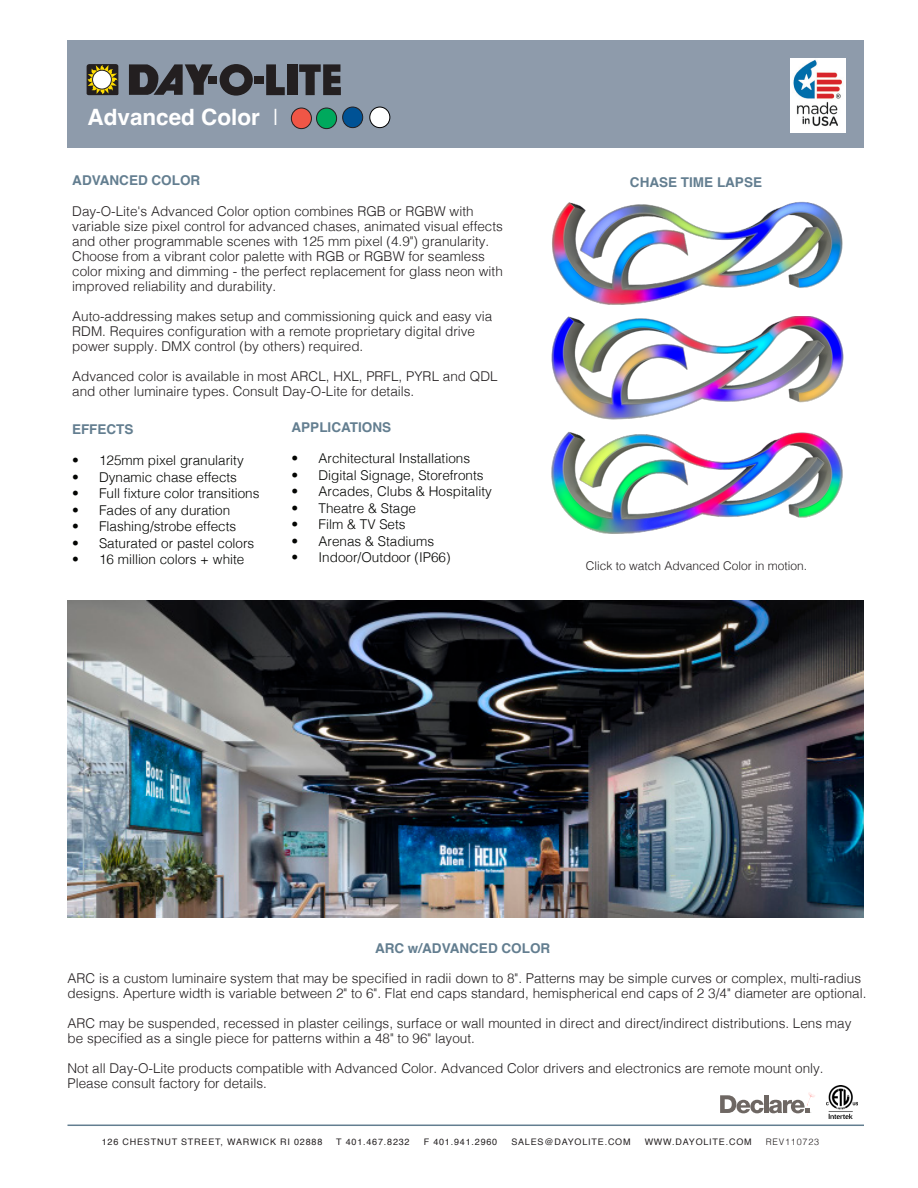
<style>
.page{position:relative;width:918px;height:1188px;background:#fff}
.page>*{position:absolute;margin:0;border:0;box-sizing:border-box;transform-origin:0 0}
.product_name{font:700 22.5px "Helvetica";color:#fff}
.t1{font:300 13.5px/15px "Helvetica";color:#231f20}
.t2{font:300 13.5px "Helvetica";color:#040503}
.t3{font:700 13.5px "Helvetica";color:#637e90}
.t4{font:300 12px "Helvetica";color:#231f20}
.t5{font:9px "Helvetica";letter-spacing:.09em;color:#231f20}
.t6{font:300 9px "Helvetica";letter-spacing:.09em;color:#231f20}
.t7{font:300 3px "Gotham";color:#54534a}
.s1{font-weight:300}
</style>
<div class="page">
<div style="left:68px;top:40px;width:796px;height:108px;background:#8e9bab"></div>
<hr style="left:68px;top:1125px;width:796px;height:1px;background:#637e90">
<svg style="left:87px;top:64px;width:31px;height:32px"></svg>
<div style="left:93px;top:70px;width:18px;height:19px;background:#fff;border-radius:50%"></div>
<div style="left:92px;top:70px;width:20px;height:19px;border:1px solid #231f20;border-radius:50%"></div>
<svg style="left:129px;top:64px;width:84px;height:31px"></svg>
<div style="left:209px;top:77px;width:8px;height:7px;background:#231f20"></div>
<svg style="left:220px;top:64px;width:33px;height:32px"></svg>
<div style="left:255px;top:76px;width:9px;height:8px;background:#231f20"></div>
<svg style="left:266px;top:64px;width:19px;height:31px"></svg>
<div style="left:287px;top:64px;width:10px;height:31px;background:#231f20"></div>
<svg style="left:299px;top:64px;width:42px;height:31px"></svg>
<img style="left:790px;top:58px;width:56px;height:74px">
<div style="left:370px;top:107px;width:20px;height:21px;background:#fff;border-radius:50%"></div>
<div style="left:369px;top:107px;width:21px;height:21px;border:1px solid #000;border-radius:50%"></div>
<div style="left:291px;top:108px;width:20px;height:21px;background:#f05646;border-radius:50%"></div>
<div style="left:291px;top:108px;width:21px;height:21px;border:1px solid #231f20;border-radius:50%"></div>
<div style="left:317px;top:108px;width:20px;height:21px;background:#00a95d;border-radius:50%"></div>
<div style="left:316px;top:108px;width:21px;height:21px;border:1px solid #231f20;border-radius:50%"></div>
<div style="left:343px;top:107px;width:20px;height:21px;background:#005295;border-radius:50%"></div>
<div style="left:342px;top:107px;width:21px;height:21px;border:1px solid #231f20;border-radius:50%"></div>
<img style="left:552px;top:201px;width:291px;height:103px">
<img style="left:551px;top:316px;width:293px;height:104px">
<img style="left:551px;top:432px;width:292px;height:102px">
<img style="left:826px;top:1085px;width:32px;height:33px">
<img style="left:68px;top:600px;width:796px;height:318px">
<svg style="left:720px;top:1092px;width:95px;height:21px"></svg>
<p class="product_name" style="left:88px;top:103px;width:193px">Advanced Color <span class="s1">I</span></p>
<p class="t3" style="left:72px;top:172px;width:130px">ADVANCED COLOR</p>
<p class="t1" style="left:72px;top:203px;width:432px">Day-O-Lite's Advanced Color option combines RGB or RGBW with variable size pixel control for advanced chases, animated visual effects and other programmable scenes with 125 mm pixel (4.9") granularity.</p>
<p class="t1" style="left:72px;top:248px;width:432px">Choose from a vibrant color palette with RGB or RGBW for seamless color mixing and dimming - the perfect replacement for glass neon with improved reliability and durability.</p>
<p class="t1" style="left:72px;top:308px;width:422px">Auto-addressing makes setup and commissioning quick and easy via<br>RDM. Requires configuration with a remote proprietary digital drive power supply. DMX control (by others) required.</p>
<p class="t1" style="left:72px;top:368px;width:427px">Advanced color is available in most ARCL, HXL, PRFL, PYRL and QDL and other luminaire types. Consult Day-O-Lite for details.</p>
<p class="t3" style="left:292px;top:419px;width:101px">APPLICATIONS</p>
<p class="t2" style="left:292px;top:447px;width:180px">• Architectural Installations</p>
<p class="t2" style="left:292px;top:463px;width:194px">• Digital Signage, Storefronts</p>
<p class="t2" style="left:292px;top:480px;width:202px">• Arcades, Clubs &amp; Hospitality</p>
<p class="t2" style="left:292px;top:496px;width:126px">• Theatre &amp; Stage</p>
<p class="t2" style="left:292px;top:513px;width:116px">• Film &amp; TV Sets</p>
<p class="t2" style="left:292px;top:529px;width:144px">• Arenas &amp; Stadiums</p>
<p class="t2" style="left:292px;top:546px;width:161px">• Indoor/Outdoor (IP66)</p>
<p class="t3" style="left:72px;top:421px;width:63px">EFFECTS</p>
<p class="t2" style="left:72px;top:449px;width:173px">• 125mm pixel granularity</p>
<p class="t2" style="left:72px;top:465px;width:167px">• Dynamic chase effects</p>
<p class="t2" style="left:72px;top:482px;width:189px">• Full fixture color transitions</p>
<p class="t2" style="left:72px;top:498px;width:160px">• Fades of any duration</p>
<p class="t2" style="left:72px;top:515px;width:166px">• Flashing/strobe effects</p>
<p class="t2" style="left:72px;top:531px;width:184px">• Saturated or pastel colors</p>
<p class="t2" style="left:72px;top:548px;width:174px">• 16 million colors + white</p>
<p class="t3" style="left:630px;top:174px;width:134px">CHASE TIME LAPSE</p>
<p class="t4" style="left:586px;top:555px;width:223px">Click to watch Advanced Color in motion.</p>
<p class="t3" style="left:375px;top:940px;width:177px">ARC w/ADVANCED COLOR</p>
<p class="t1" style="left:68px;top:970px;width:801px">ARC is a custom luminaire system that may be specified in radii down to 8". Patterns may be simple curves or complex, multi-radius designs. Aperture width is variable between 2" to 6". Flat end caps standard, hemispherical end caps of 2 3/4" diameter are optional.</p>
<p class="t1" style="left:68px;top:1015px;width:785px">ARC may be suspended, recessed in plaster ceilings, surface or wall mounted in direct and direct/indirect distributions. Lens may be specified as a single piece for patterns within a 48" to 96" layout.</p>
<p class="t1" style="left:68px;top:1060px;width:758px">Not all Day-O-Lite products compatible with Advanced Color. Advanced Color drivers and electronics are remote mount only.<br>Please consult factory for details.</p>
<p class="t7" style="left:810px;top:1111px;width:3px">®</p>
<p class="t5" style="left:102px;top:1135px;width:222px">126 CHESTNUT STREET, WARWICK RI 02888</p>
<p class="t5" style="left:336px;top:1135px;width:75px">T 401.467.8232</p>
<p class="t5" style="left:424px;top:1135px;width:75px">F 401.941.2960</p>
<p class="t5" style="left:511px;top:1135px;width:121px">SALES@DAYOLITE.COM</p>
<p class="t5" style="left:645px;top:1135px;width:108px">WWW.DAYOLITE.COM</p>
<p class="t6" style="left:766px;top:1134px;width:55px">REV110723</p>
</div>
